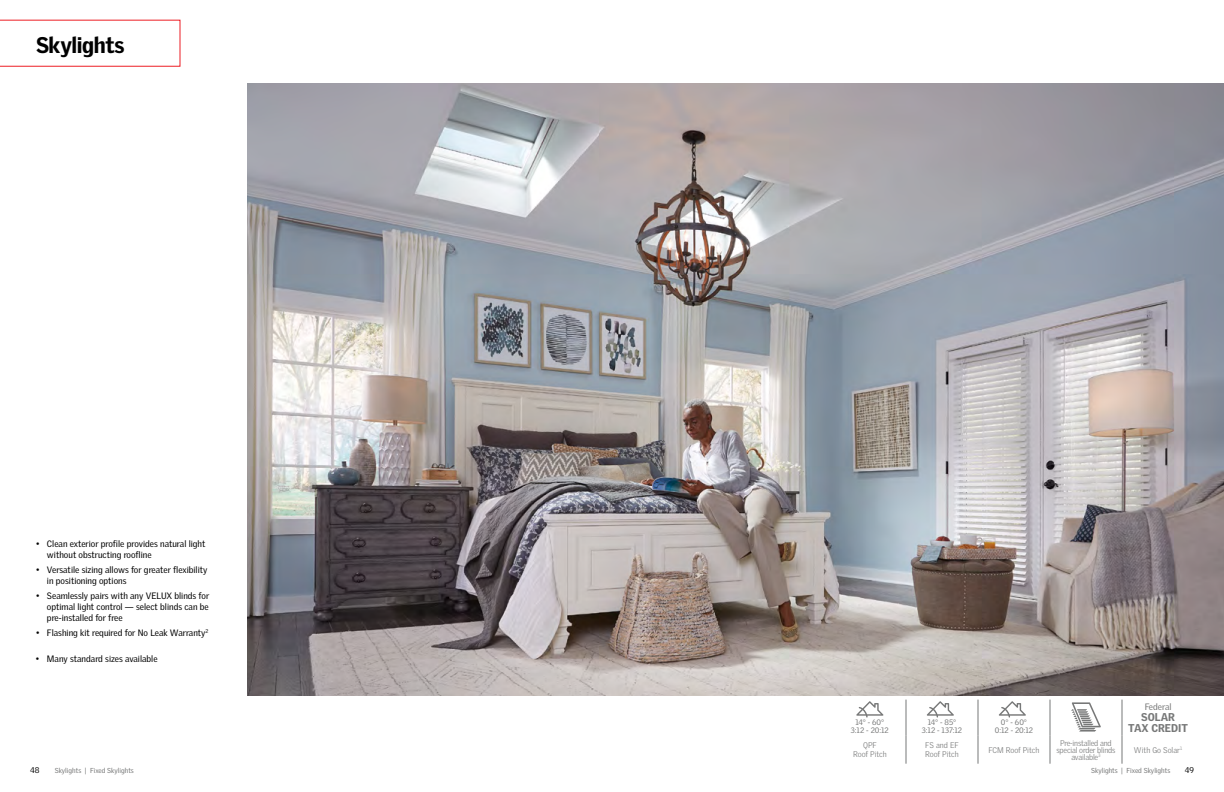
<style>
.page{position:relative;width:1224px;height:792px;background:#fff}
.page>*{position:absolute;margin:0;border:0;box-sizing:border-box;transform-origin:0 0}
.t1{font:900 22px "Velux Gothic";letter-spacing:-.02em;color:#000}
.t2{font:900 11px/11px "Velux Gothic";color:#777878;text-align:center}
.t3{font:9px/10.8px "Velux Gothic";color:#000}
.t4{font:9px "Velux Gothic";color:#777878}
.t5{font:300 8px/7px "Velux Gothic";letter-spacing:-.02em;color:#777878;text-align:center}
.t6{font:300 8px/9px "Velux Gothic";color:#777878;text-align:center}
.t7{font:8px "Velux Gothic";color:#000}
.t8{font:7.7px/8.6px "Velux Gothic";color:#777878;text-align:center}
.t9{font:7px "Velux Gothic";color:#777878}
</style>
<div class="page">
<img style="left:248px;top:84px;width:351px;height:612px">
<hr style="left:906px;top:700px;width:1px;height:36px;background:#777878">
<hr style="left:978px;top:700px;width:1px;height:36px;background:#777878">
<hr style="left:1050px;top:700px;width:1px;height:36px;background:#777878">
<svg style="left:906px;top:736px;width:1px;height:28px"></svg>
<svg style="left:978px;top:736px;width:1px;height:28px"></svg>
<svg style="left:1050px;top:736px;width:1px;height:28px"></svg>
<hr style="left:1122px;top:700px;width:1px;height:36px;background:#777878">
<svg style="left:1122px;top:736px;width:1px;height:28px"></svg>
<svg style="left:856px;top:701px;width:27px;height:17px"></svg>
<svg style="left:927px;top:701px;width:27px;height:17px"></svg>
<svg style="left:999px;top:701px;width:27px;height:17px"></svg>
<svg style="left:1071px;top:702px;width:30px;height:30px"></svg>
<svg style="left:0;top:20px;width:180px;height:47px"></svg>
<img style="left:599px;top:84px;width:625px;height:612px">
<h1 class="t1" style="left:36px;top:31px;width:90px">Skylights</h1>
<p class="t3" style="left:47px;top:538px;width:160px;text-indent:-11px">• Clean exterior profile provides natural light without obstructing roofline</p>
<p class="t3" style="left:47px;top:564px;width:162px;text-indent:-11px">• Versatile sizing allows for greater flexibility in positioning options</p>
<p class="t3" style="left:47px;top:590px;width:164px;text-align:justify;text-indent:-11px">• Seamlessly pairs with any VELUX blinds for optimal light control — select blinds can be pre-installed for free</p>
<p class="t3" style="left:36px;top:627px;width:174px">• Flashing kit required for No Leak Warranty<sup>2</sup></p>
<p class="t3" style="left:36px;top:653px;width:123px">• Many standard sizes available</p>
<p class="t8" style="left:851px;top:718px;width:39px">14° - 60°<br>3:12 - 20:12</p>
<p class="t8" style="left:922px;top:718px;width:42px">14° - 85°<br>3:12 - 137:12</p>
<p class="t8" style="left:995px;top:718px;width:40px">0° - 60°<br>0:12 - 20:12</p>
<p class="t4" style="left:1145px;top:701px;width:28px">Federal</p>
<p class="t2" style="left:1128px;top:712px;width:61px">SOLAR<br>TAX CREDIT</p>
<p class="t6" style="left:853px;top:741px;width:35px">QPF<br>Roof Pitch</p>
<p class="t6" style="left:925px;top:741px;width:35px;text-align:left">FS and EF<br>Roof Pitch</p>
<p class="t5" style="left:989px;top:746px;width:52px">FCM Roof Pitch</p>
<p class="t5" style="left:1057px;top:739px;width:60px">Pre-installed and special order blinds available<sup>3</sup></p>
<p class="t6" style="left:1134px;top:745px;width:50px">With Go Solar<sup>1</sup></p>
<p class="t7" style="left:30px;top:766px;width:11px">48</p>
<p class="t7" style="left:1185px;top:766px;width:11px">49</p>
<p class="t9" style="left:55px;top:766px;width:81px">Skylights | Fixed Skylights</p>
<p class="t9" style="left:1091px;top:766px;width:81px">Skylights | Fixed Skylights</p>
</div>
